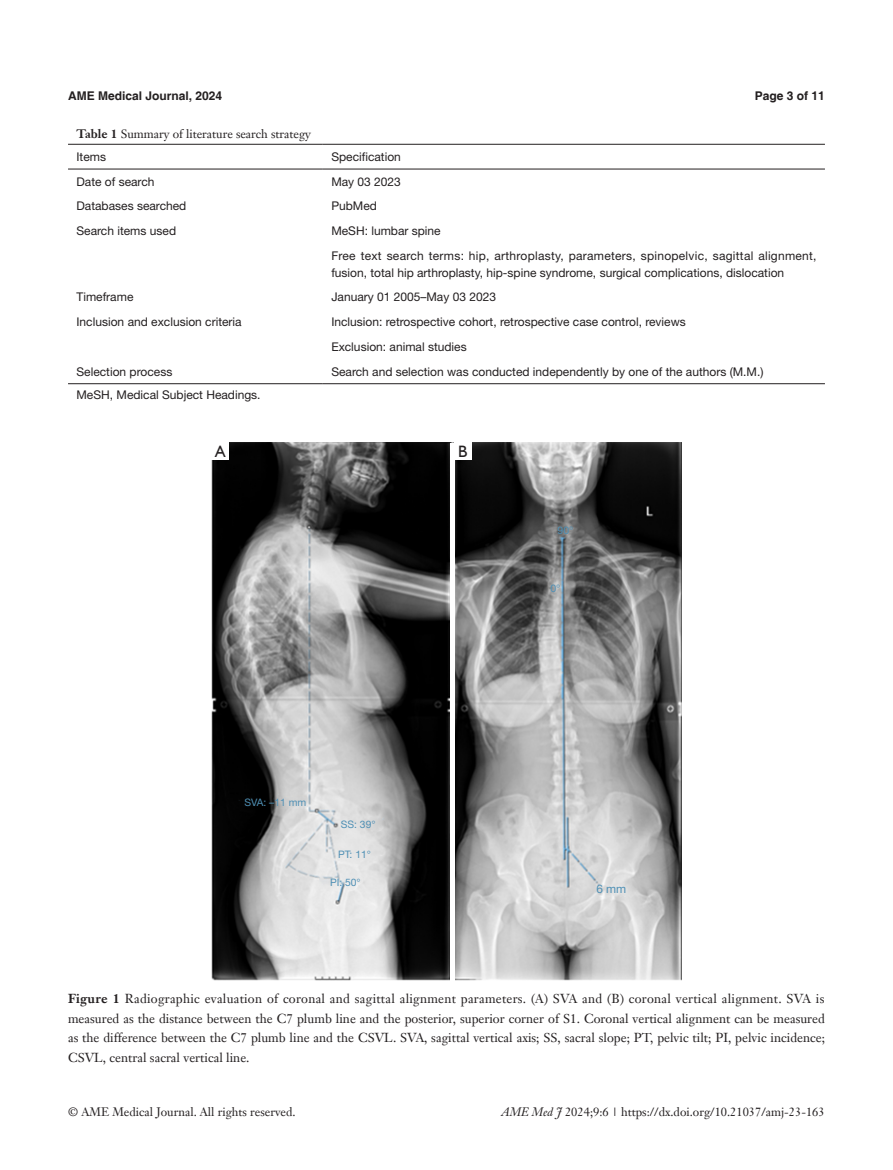
<style>
.page{position:relative;width:893px;height:1170px;background:#fff}
.page>*{position:absolute;margin:0;border:0;box-sizing:border-box;transform-origin:0 0}
.t1{font:16.5px "Humanist 521 BT";color:#231f20}
.t2{font:12.75px/19.5px "Janson Text LT";color:#231f20;text-align:justify}
.t3{font:12px/24.8px "Helvetica Neue LT Pro";color:#231f20}
.t4{font:12px "Janson Text LT";color:#231f20}
.t5{font:12px/24.8px "Helvetica Neue LT Pro";letter-spacing:.025em;color:#231f20}
.t6{font:700 12px "Helvetica";color:#231f20}
.t7{font:11.85px "Helvetica Neue LT Pro";color:#4f90b5}
.t8{font:10.5px "Helvetica Neue LT Pro";color:#4f90b5}
.t9{font:10.35px "Helvetica Neue LT Pro";color:#4f90b5}
.s1{font-weight:700}
.s2{font-style:italic}
</style>
<div class="page">
<img style="left:212px;top:443px;width:469px;height:537px">
<hr style="left:451px;top:443px;width:4px;height:537px;background:#fff">
<div style="left:212px;top:443px;width:17px;height:17px;background:#fff"></div>
<div style="left:454px;top:443px;width:17px;height:17px;background:#fff"></div>
<hr style="left:68px;top:144px;width:255px;height:1px;background:#231f20">
<hr style="left:323px;top:144px;width:502px;height:1px;background:#231f20">
<hr style="left:68px;top:169px;width:255px;height:1px;background:#231f20">
<hr style="left:323px;top:169px;width:502px;height:1px;background:#231f20">
<hr style="left:68px;top:383px;width:255px;height:1px;background:#231f20">
<hr style="left:323px;top:383px;width:502px;height:1px;background:#231f20">
<p class="t6" style="left:68px;top:88px;width:156px">AME Medical Journal, 2024</p>
<p class="t6" style="left:755px;top:88px;width:72px">Page 3 of 11</p>
<p class="t4" style="left:77px;top:126px;width:236px"><span class="s1">Table 1</span> Summary of literature search strategy</p>
<p class="t3" style="left:77px;top:144px;width:31px">Items</p>
<p class="t3" style="left:331px;top:144px;width:71px">Specification</p>
<p class="t3" style="left:77px;top:169px;width:80px">Date of search</p>
<p class="t3" style="left:331px;top:169px;width:71px">May 03 2023</p>
<p class="t3" style="left:77px;top:193px;width:111px">Databases searched</p>
<p class="t3" style="left:331px;top:193px;width:47px">PubMed</p>
<p class="t3" style="left:77px;top:218px;width:101px">Search items used</p>
<p class="t5" style="left:331px;top:218px;width:487px">MeSH: lumbar spine<br>Free text search terms: hip, arthroplasty, parameters, spinopelvic, sagittal alignment,</p>
<p class="t3" style="left:331px;top:259px;width:454px">fusion, total hip arthroplasty, hip-spine syndrome, surgical complications, dislocation</p>
<p class="t3" style="left:77px;top:284px;width:58px">Timeframe</p>
<p class="t3" style="left:331px;top:284px;width:166px">January 01 2005–May 03 2023</p>
<p class="t3" style="left:77px;top:309px;width:167px">Inclusion and exclusion criteria</p>
<p class="t3" style="left:331px;top:309px;width:356px">Inclusion: retrospective cohort, retrospective case control, reviews<br>Exclusion: animal studies</p>
<p class="t3" style="left:77px;top:358px;width:97px">Selection process</p>
<p class="t3" style="left:331px;top:358px;width:434px">Search and selection was conducted independently by one of the authors (M.M.)</p>
<p class="t3" style="left:77px;top:381px;width:186px">MeSH, Medical Subject Headings.</p>
<h1 class="t1" style="left:215px;top:441px;width:12px">A</h1>
<h1 class="t1" style="left:458px;top:441px;width:11px">B</h1>
<p class="t9" style="left:244px;top:795px;width:64px">SVA: –11 mm</p>
<p class="t9" style="left:341px;top:818px;width:36px">SS: 39°</p>
<p class="t9" style="left:338px;top:847px;width:34px">PT: 11°</p>
<p class="t9" style="left:330px;top:875px;width:32px">PI: 50°</p>
<p class="t8" style="left:558px;top:524px;width:17px">90°</p>
<p class="t8" style="left:550px;top:581px;width:12px">0°</p>
<p class="t7" style="left:596px;top:881px;width:31px">6 mm</p>
<p class="t2" style="left:68px;top:988px;width:758px"><span class="s1">Figure 1</span> Radiographic evaluation of coronal and sagittal alignment parameters. (A) SVA and (B) coronal vertical alignment. SVA is measured as the distance between the C7 plumb line and the posterior, superior corner of S1. Coronal vertical alignment can be measured as the difference between the C7 plumb line and the CSVL. SVA, sagittal vertical axis; SS, sacral slope; PT, pelvic tilt; PI, pelvic incidence; CSVL, central sacral vertical line.</p>
<p class="t4" style="left:68px;top:1104px;width:229px">© AME Medical Journal. All rights reserved.</p>
<p class="t4" style="left:502px;top:1104px;width:325px"><span class="s2">AME Med J</span> 2024;9:6 | https://dx.doi.org/10.21037/amj-23-163</p>
</div>
